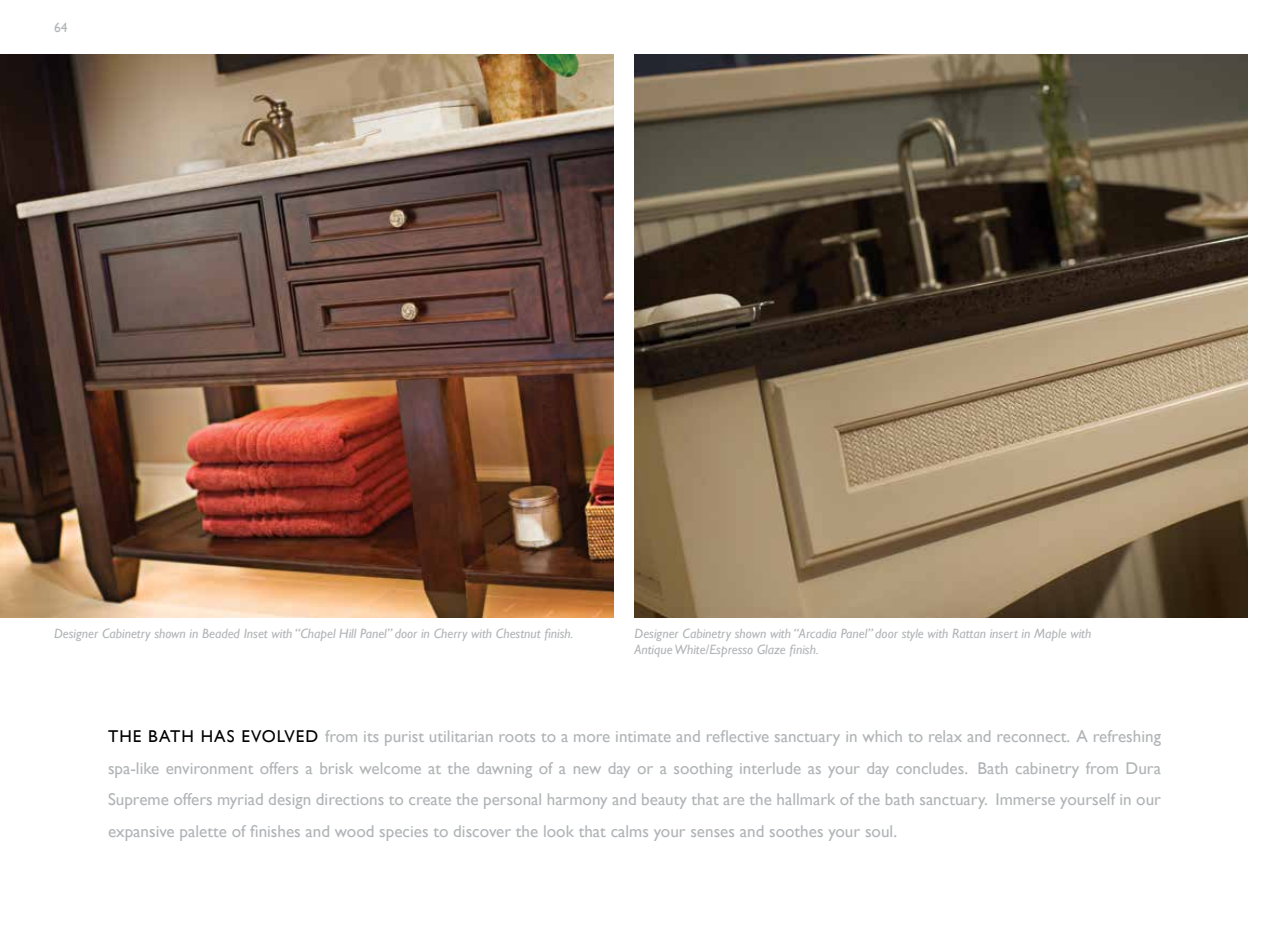
<style>
.page{position:relative;width:1269px;height:945px;background:#fff}
.page>*{position:absolute;margin:0;border:0;box-sizing:border-box;transform-origin:0 0}
.t1{font:17.1px/31.5px "Gill Sans";color:#b1b4b6;text-align:justify}
.t2{font:italic 13.5px/16.2px "Gill Sans";color:#b1b4b6}
.t3{font:13.5px "Gill Sans";color:#b1b4b6}
.s1{color:#000}
</style>
<div class="page">
<img style="left:0;top:54px;width:614px;height:564px">
<img style="left:634px;top:54px;width:614px;height:564px">
<p class="t3" style="left:54px;top:19px;width:15px">64</p>
<p class="t2" style="left:54px;top:625px;width:521px">Designer Cabinetry shown in Beaded Inset with “Chapel Hill Panel” door in Cherry with Chestnut finish.</p>
<p class="t2" style="left:634px;top:625px;width:458px">Designer Cabinetry shown with “Arcadia Panel” door style with Rattan insert in Maple with<br>Antique White/Espresso Glaze finish.</p>
<p class="t1" style="left:108px;top:721px;width:1055px"><span class="s1">THE BATH HAS EVOLVED</span> from its purist utilitarian roots to a more intimate and reflective sanctuary in which to relax and reconnect. A refreshing spa-like environment offers a brisk welcome at the dawning of a new day or a soothing interlude as your day concludes. Bath cabinetry from Dura Supreme offers myriad design directions to create the personal harmony and beauty that are the hallmark of the bath sanctuary. Immerse yourself in our expansive palette of finishes and wood species to discover the look that calms your senses and soothes your soul.</p>
</div>
